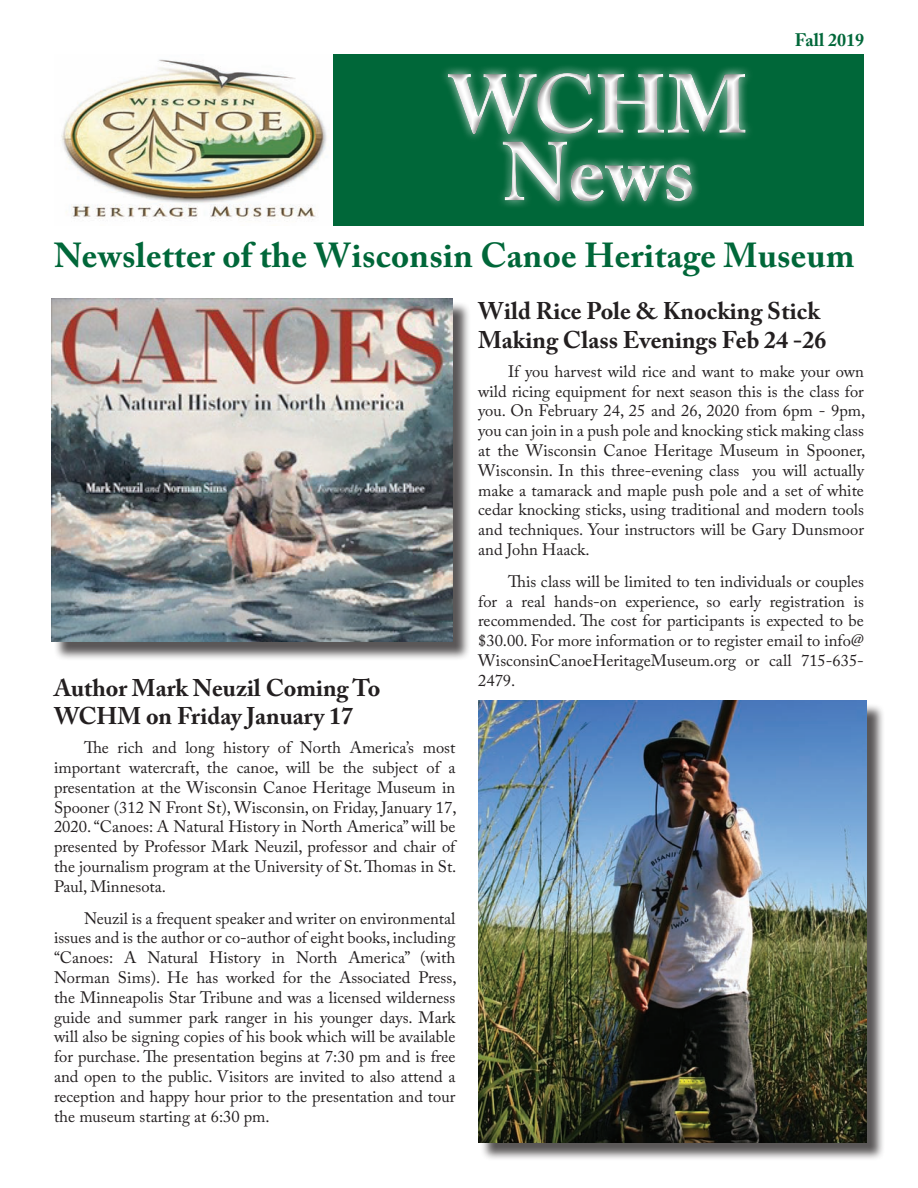
<style>
.page{position:relative;width:918px;height:1188px;background:#fff}
.page>*{position:absolute;margin:0;border:0;box-sizing:border-box;transform-origin:0 0}
.t1{font:700 82.5px/67.5px "Adobe Caslon Pro";color:#fff;text-align:center}
.t2{font:700 34.5px "Adobe Caslon Pro";letter-spacing:.01em;color:#006739}
.t3{font:700 24px/28.8px "Adobe Caslon Pro";color:#231f20}
.t4{font:700 18px "Adobe Caslon Pro";color:#006739}
.t5{font:16.5px/19.8px "Adobe Caslon Pro";color:#231f20;text-align:justify}
</style>
<div class="page">
<div style="left:54px;top:301px;width:417px;height:359px;background:#231f20;opacity:.75"></div>
<img style="left:51px;top:298px;width:401px;height:344px">
<div style="left:54px;top:54px;width:809px;height:171px;background:#006739"></div>
<img style="left:54px;top:54px;width:279px;height:171px">
<div style="left:441px;top:65px;width:312px;height:145px;background:#231f20;opacity:.5"></div>
<div style="left:480px;top:703px;width:405px;height:459px;background:#231f20;opacity:.75"></div>
<img style="left:478px;top:700px;width:388px;height:443px">
<h1 class="t1" style="left:449px;top:70px;width:301px">WCHM<br>News</h1>
<p class="t4" style="left:795px;top:29px;width:71px">Fall 2019</p>
<h2 class="t2" style="left:54px;top:235px;width:802px">Newsletter of the Wisconsin Canoe Heritage Museum</h2>
<h3 class="t3" style="left:478px;top:296px;width:350px">Wild Rice Pole &amp; Knocking Stick<br>Making Class Evenings Feb 24 -26</h3>
<p class="t5" style="left:478px;top:361px;width:389px;text-indent:30px">If you harvest wild rice and want to make your own wild ricing equipment for next season this is the class for you. On February 24, 25 and 26, 2020 from 6pm - 9pm, you can join in a push pole and knocking stick making class at the Wisconsin Canoe Heritage Museum in Spooner, Wisconsin. In this three-evening class you will actually make a tamarack and maple push pole and a set of white cedar knocking sticks, using traditional and modern tools and techniques. Your instructors will be Gary Dunsmoor and John Haack.</p>
<p class="t5" style="left:478px;top:571px;width:387px;text-indent:30px">This class will be limited to ten individuals or couples for a real hands-on experience, so early registration is recommended. The cost for participants is expected to be $30.00. For more information or to register email to info@ WisconsinCanoeHeritageMuseum.org or call 715-635- 2479.</p>
<h3 class="t3" style="left:54px;top:673px;width:328px">Author Mark Neuzil Coming To<br>WCHM on Friday January 17</h3>
<p class="t5" style="left:54px;top:738px;width:404px;text-indent:30px">The rich and long history of North America’s most important watercraft, the canoe, will be the subject of a presentation at the Wisconsin Canoe Heritage Museum in Spooner (312 N Front St), Wisconsin, on Friday, January 17, 2020. “Canoes: A Natural History in North America” will be presented by Professor Mark Neuzil, professor and chair of the journalism program at the University of St. Thomas in St.<br>Paul, Minnesota.</p>
<p class="t5" style="left:54px;top:908px;width:404px;text-indent:30px">Neuzil is a frequent speaker and writer on environmental issues and is the author or co-author of eight books, including “Canoes: A Natural History in North America” (with Norman Sims). He has worked for the Associated Press, the Minneapolis Star Tribune and was a licensed wilderness guide and summer park ranger in his younger days. Mark will also be signing copies of his book which will be available for purchase. The presentation begins at 7:30 pm and is free and open to the public. Visitors are invited to also attend a reception and happy hour prior to the presentation and tour the museum starting at 6:30 pm.</p>
</div>
